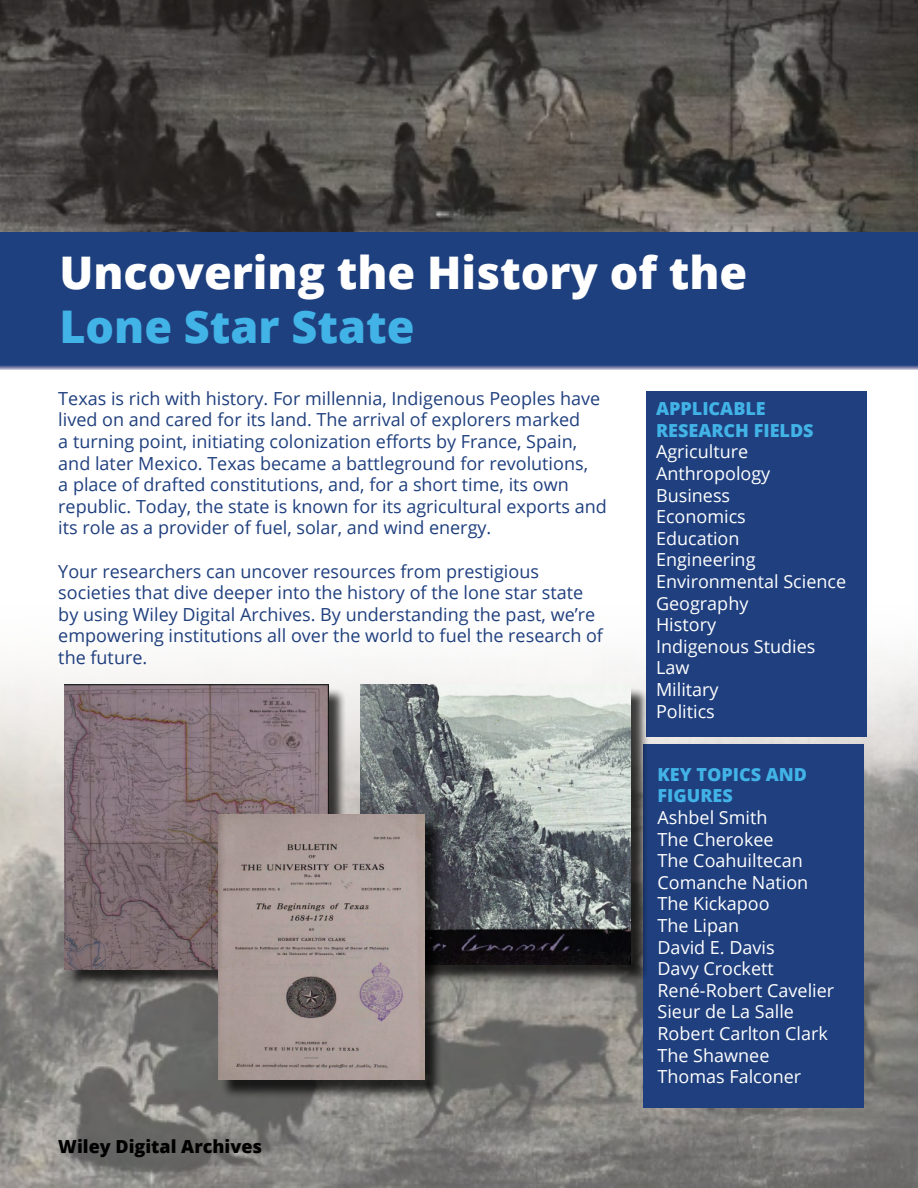
<style>
.page{position:relative;width:918px;height:1188px;background:#fff}
.page>*{position:absolute;margin:0;border:0;box-sizing:border-box;transform-origin:0 0}
.t1{font:800 45px "Open Sans";color:#fff}
.t2{font:800 45px "Open Sans";color:#42b3e6}
.t3{font:18px/21.6px "Open Sans";color:#1f3f7e}
.t4{font:18px/21.6px "Open Sans";color:#fff}
.t5{font:800 18px/21.6px "Open Sans";color:#42b3e6}
.t6{font:800 18px "Open Sans";color:#000}
</style>
<div class="page">
<img style="left:0;top:583px;width:918px;height:605px">
<div style="left:0;top:231px;width:918px;height:138px;background:#1f407f"></div>
<div style="left:647px;top:391px;width:220px;height:346px;background:#1f3f7e"></div>
<img style="left:0;top:0;width:918px;height:231px">
<div style="left:644px;top:745px;width:220px;height:363px;background:#1f3f7e"></div>
<div style="left:67px;top:687px;width:280px;height:301px;background:#000;opacity:.75"></div>
<img style="left:65px;top:685px;width:263px;height:284px">
<div style="left:363px;top:687px;width:286px;height:296px;background:#000;opacity:.75"></div>
<img style="left:361px;top:685px;width:269px;height:280px">
<div style="left:220px;top:816px;width:223px;height:283px;background:#000;opacity:.75"></div>
<img style="left:218px;top:814px;width:206px;height:266px">
<p class="t1" style="left:59px;top:239px;width:689px">Uncovering the History of the</p>
<p class="t2" style="left:59px;top:293px;width:357px">Lone Star State</p>
<p class="t3" style="left:58px;top:387px;width:550px">Texas is rich with history. For millennia, Indigenous Peoples have lived on and cared for its land. The arrival of explorers marked<br>a turning point, initiating colonization efforts by France, Spain, and later Mexico. Texas became a battleground for revolutions,<br>a place of drafted constitutions, and, for a short time, its own republic. Today, the state is known for its agricultural exports and its role as a provider of fuel, solar, and wind energy.</p>
<p class="t3" style="left:58px;top:560px;width:546px">Your researchers can uncover resources from prestigious societies that dive deeper into the history of the lone star state by using Wiley Digital Archives. By understanding the past, we’re empowering institutions all over the world to fuel the research of the future.</p>
<p class="t6" style="left:58px;top:1133px;width:205px">Wiley Digital Archives</p>
<p class="t5" style="left:656px;top:397px;width:159px">APPLICABLE<br>RESEARCH FIELDS</p>
<p class="t4" style="left:656px;top:441px;width:94px">Agriculture</p>
<p class="t4" style="left:656px;top:462px;width:116px">Anthropology</p>
<p class="t4" style="left:656px;top:484px;width:76px">Business</p>
<p class="t4" style="left:656px;top:505px;width:91px">Economics</p>
<p class="t4" style="left:656px;top:527px;width:85px">Education</p>
<p class="t4" style="left:656px;top:549px;width:101px">Engineering</p>
<p class="t4" style="left:656px;top:570px;width:192px">Environmental Science</p>
<p class="t4" style="left:656px;top:592px;width:94px">Geography</p>
<p class="t4" style="left:656px;top:613px;width:62px">History</p>
<p class="t4" style="left:656px;top:635px;width:161px">Indigenous Studies</p>
<p class="t4" style="left:656px;top:657px;width:35px">Law</p>
<p class="t4" style="left:656px;top:678px;width:64px">Military</p>
<p class="t4" style="left:656px;top:700px;width:60px">Politics</p>
<p class="t5" style="left:658px;top:762px;width:151px">KEY TOPICS AND<br>FIGURES</p>
<p class="t4" style="left:658px;top:806px;width:111px">Ashbel Smith</p>
<p class="t4" style="left:658px;top:828px;width:118px">The Cherokee</p>
<p class="t4" style="left:658px;top:849px;width:147px">The Coahuiltecan</p>
<p class="t4" style="left:658px;top:871px;width:152px">Comanche Nation</p>
<p class="t4" style="left:658px;top:893px;width:114px">The Kickapoo</p>
<p class="t4" style="left:658px;top:914px;width:83px">The Lipan</p>
<p class="t4" style="left:658px;top:936px;width:119px">David E. Davis</p>
<p class="t4" style="left:658px;top:957px;width:118px">Davy Crockett</p>
<p class="t4" style="left:658px;top:979px;width:178px">René-Robert Cavelier<br>Sieur de La Salle</p>
<p class="t4" style="left:658px;top:1022px;width:172px">Robert Carlton Clark</p>
<p class="t4" style="left:658px;top:1044px;width:113px">The Shawnee</p>
<p class="t4" style="left:658px;top:1065px;width:145px">Thomas Falconer</p>
</div>
